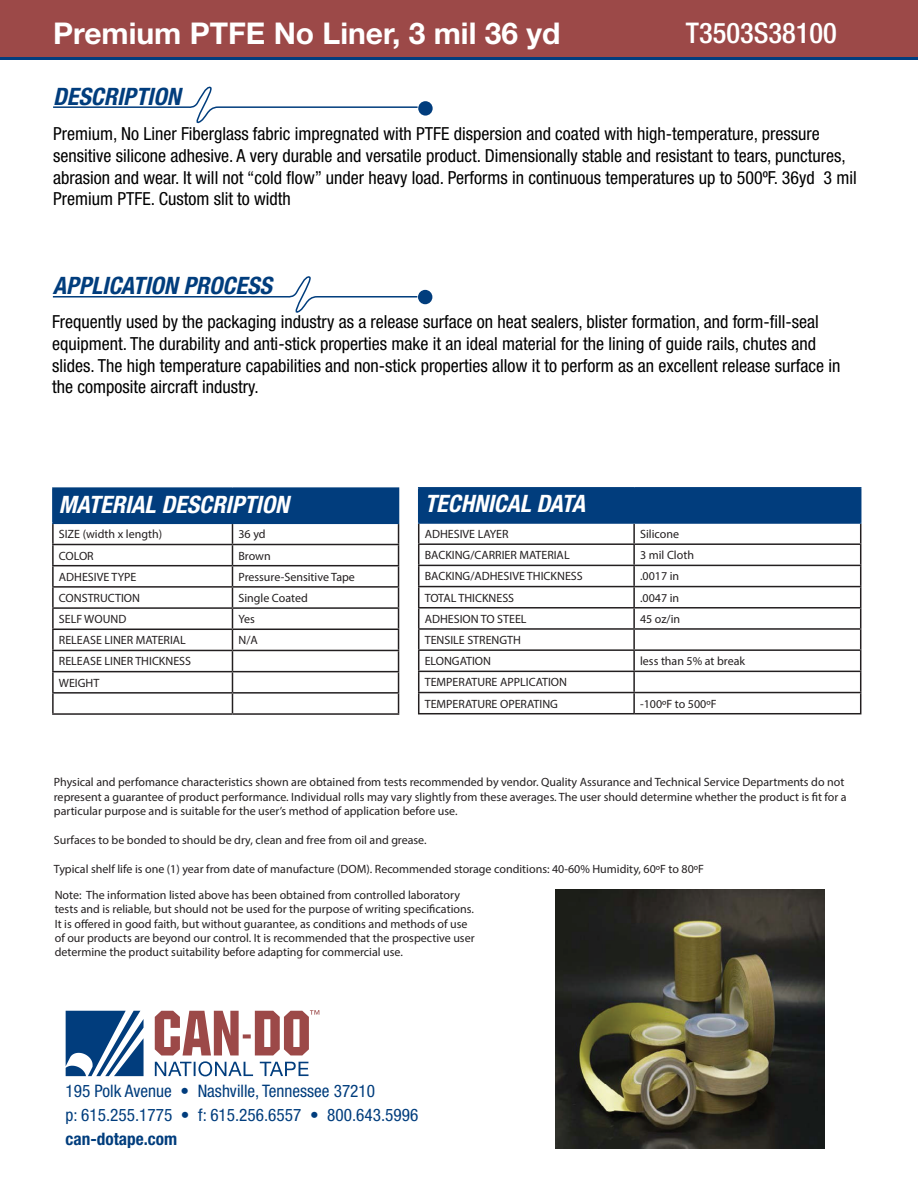
<style>
.page{position:relative;width:918px;height:1188px;background:#fff}
.page>*{position:absolute;margin:0;border:0;box-sizing:border-box;transform-origin:0 0}
.t1{font:700 30px "Helvetica Neue";color:#fff}
.t2{font:500 condensed 28.5px "Helvetica Neue";color:#fff}
.t3{font:italic 700 condensed 24px "Helvetica Neue";color:#fff}
.t4{font:italic 700 condensed 24px "Helvetica Neue";color:#013d7d}
.t5{font:condensed 18px/21.6px "Helvetica Neue";color:#000}
.t6{font:condensed 17.25px/24px "Helvetica Neue";color:#013d7d}
.t7{font:700 condensed 17.25px "Helvetica Neue";color:#013d7d}
.t8{font:12px/14.4px "Myriad Pro";color:#231f20}
</style>
<div class="page">
<svg style="left:66px;top:1011px;width:78px;height:65px"></svg>
<svg style="left:155px;top:1010px;width:164px;height:66px"></svg>
<svg style="left:0;top:56px;width:918px;height:4px;background:#27406f"></svg>
<div style="left:0;top:0;width:918px;height:56px;background:#9c4948"></div>
<svg style="left:53px;top:86px;width:366px;height:38px"></svg>
<svg style="left:52px;top:276px;width:367px;height:37px"></svg>
<div style="left:418px;top:101px;width:15px;height:15px;background:#013d7d;border-radius:50%"></div>
<div style="left:418px;top:290px;width:14px;height:14px;background:#013d7d;border-radius:50%"></div>
<svg style="left:418px;top:489px;width:443px;height:224px"></svg>
<hr style="left:418px;top:713px;width:216px;height:1px;background:#231f20">
<hr style="left:634px;top:713px;width:227px;height:1px;background:#231f20">
<hr style="left:418px;top:487px;width:216px;height:2px;background:#013d7d">
<hr style="left:418px;top:489px;width:1px;height:33px;background:#013d7d">
<hr style="left:634px;top:487px;width:227px;height:2px;background:#013d7d">
<hr style="left:633px;top:489px;width:2px;height:33px;background:#013d7d">
<hr style="left:860px;top:489px;width:1px;height:33px;background:#013d7d">
<hr style="left:418px;top:522px;width:216px;height:2px;background:#013d7d">
<hr style="left:634px;top:522px;width:227px;height:2px;background:#013d7d">
<div style="left:53px;top:488px;width:346px;height:35px;background:#013d7d"></div>
<hr style="left:52px;top:524px;width:2px;height:20px;background:#231f20">
<hr style="left:52px;top:544px;width:180px;height:1px;background:#231f20">
<hr style="left:52px;top:545px;width:2px;height:20px;background:#231f20">
<hr style="left:232px;top:544px;width:167px;height:1px;background:#231f20">
<hr style="left:52px;top:565px;width:180px;height:1px;background:#231f20">
<hr style="left:52px;top:566px;width:2px;height:20px;background:#231f20">
<hr style="left:232px;top:565px;width:167px;height:1px;background:#231f20">
<hr style="left:52px;top:586px;width:180px;height:2px;background:#231f20">
<svg style="left:52px;top:588px;width:2px;height:19px"></svg>
<hr style="left:232px;top:586px;width:167px;height:2px;background:#231f20">
<hr style="left:52px;top:607px;width:180px;height:2px;background:#231f20">
<hr style="left:52px;top:609px;width:2px;height:20px;background:#231f20">
<hr style="left:232px;top:607px;width:167px;height:2px;background:#231f20">
<hr style="left:52px;top:629px;width:180px;height:1px;background:#231f20">
<hr style="left:52px;top:630px;width:2px;height:20px;background:#231f20">
<hr style="left:232px;top:629px;width:167px;height:1px;background:#231f20">
<hr style="left:52px;top:650px;width:180px;height:1px;background:#231f20">
<hr style="left:52px;top:651px;width:2px;height:20px;background:#231f20">
<hr style="left:232px;top:650px;width:167px;height:1px;background:#231f20">
<hr style="left:52px;top:671px;width:180px;height:1px;background:#231f20">
<hr style="left:52px;top:672px;width:2px;height:20px;background:#231f20">
<hr style="left:232px;top:671px;width:167px;height:1px;background:#231f20">
<hr style="left:52px;top:692px;width:180px;height:2px;background:#231f20">
<svg style="left:52px;top:694px;width:2px;height:19px"></svg>
<hr style="left:232px;top:692px;width:167px;height:2px;background:#231f20">
<svg style="left:232px;top:524px;width:1px;height:189px"></svg>
<svg style="left:398px;top:524px;width:1px;height:189px"></svg>
<hr style="left:52px;top:713px;width:180px;height:2px;background:#231f20">
<hr style="left:232px;top:713px;width:167px;height:2px;background:#231f20">
<hr style="left:52px;top:487px;width:180px;height:2px;background:#013d7d">
<hr style="left:52px;top:489px;width:2px;height:34px;background:#013d7d">
<hr style="left:232px;top:487px;width:167px;height:2px;background:#013d7d">
<hr style="left:52px;top:523px;width:180px;height:1px;background:#013d7d">
<hr style="left:232px;top:523px;width:167px;height:1px;background:#013d7d">
<img style="left:555px;top:890px;width:270px;height:258px">
<h1 class="t1" style="left:53px;top:15px;width:509px">Premium PTFE No Liner, 3 mil 36 yd</h1>
<h2 class="t2" style="left:686px;top:16px;width:153px">T3503S38100</h2>
<h3 class="t4" style="left:53px;top:82px;width:129px">DESCRIPTION</h3>
<p class="t5" style="left:53px;top:123px;width:805px">Premium, No Liner Fiberglass fabric impregnated with PTFE dispersion and coated with high-temperature, pressure sensitive silicone adhesive. A very durable and versatile product. Dimensionally stable and resistant to tears, punctures, abrasion and wear. It will not “cold flow” under heavy load. Performs in continuous temperatures up to 500ºF. 36yd 3 mil Premium PTFE. Custom slit to width</p>
<h3 class="t4" style="left:53px;top:271px;width:221px">APPLICATION PROCESS</h3>
<p class="t5" style="left:52px;top:311px;width:790px">Frequently used by the packaging industry as a release surface on heat sealers, blister formation, and form-fill-seal equipment. The durability and anti-stick properties make it an ideal material for the lining of guide rails, chutes and slides. The high temperature capabilities and non-stick properties allow it to perform as an excellent release surface in the composite aircraft industry.</p>
<h3 class="t3" style="left:59px;top:490px;width:232px">MATERIAL DESCRIPTION</h3>
<p class="t8" style="left:59px;top:527px;width:105px">SIZE (width x length)</p>
<p class="t8" style="left:238px;top:527px;width:29px">36 yd</p>
<p class="t8" style="left:59px;top:548px;width:36px">COLOR</p>
<p class="t8" style="left:238px;top:548px;width:34px">Brown</p>
<p class="t8" style="left:59px;top:569px;width:79px">ADHESIVE TYPE</p>
<p class="t8" style="left:238px;top:569px;width:118px">Pressure-Sensitive Tape</p>
<p class="t8" style="left:59px;top:590px;width:83px">CONSTRUCTION</p>
<p class="t8" style="left:238px;top:590px;width:71px">Single Coated</p>
<p class="t8" style="left:59px;top:612px;width:69px">SELF WOUND</p>
<p class="t8" style="left:238px;top:612px;width:18px">Yes</p>
<p class="t8" style="left:59px;top:633px;width:129px">RELEASE LINER MATERIAL</p>
<p class="t8" style="left:238px;top:633px;width:21px">N/A</p>
<p class="t8" style="left:59px;top:651px;width:134px;line-height:21.1px">RELEASE LINER THICKNESS<br>WEIGHT</p>
<h3 class="t3" style="left:425px;top:489px;width:162px">TECHNICAL DATA</h3>
<p class="t8" style="left:425px;top:527px;width:85px">ADHESIVE LAYER</p>
<p class="t8" style="left:640px;top:527px;width:40px">Silicone</p>
<p class="t8" style="left:425px;top:548px;width:146px">BACKING/CARRIER MATERIAL</p>
<p class="t8" style="left:640px;top:548px;width:55px">3 mil Cloth</p>
<p class="t8" style="left:425px;top:569px;width:160px">BACKING/ADHESIVE THICKNESS</p>
<p class="t8" style="left:640px;top:569px;width:41px">.0017 in</p>
<p class="t8" style="left:425px;top:590px;width:91px">TOTAL THICKNESS</p>
<p class="t8" style="left:640px;top:590px;width:41px">.0047 in</p>
<p class="t8" style="left:425px;top:611px;width:103px">ADHESION TO STEEL</p>
<p class="t8" style="left:640px;top:611px;width:42px">45 oz/in</p>
<p class="t8" style="left:425px;top:629px;width:98px;line-height:21.1px">TENSILE STRENGTH<br>ELONGATION</p>
<p class="t8" style="left:640px;top:654px;width:107px">less than 5% at break</p>
<p class="t8" style="left:425px;top:672px;width:144px;line-height:21.1px">TEMPERATURE APPLICATION<br>TEMPERATURE OPERATING</p>
<p class="t8" style="left:640px;top:696px;width:78px">-100ºF to 500ºF</p>
<p class="t8" style="left:54px;top:775px;width:794px">Physical and perfomance characteristics shown are obtained from tests recommended by vendor. Quality Assurance and Technical Service Departments do not represent a guarantee of product performance. Individual rolls may vary slightly from these averages. The user should determine whether the product is fit for a particular purpose and is suitable for the user’s method of application before use.</p>
<p class="t8" style="left:54px;top:832px;width:374px">Surfaces to be bonded to should be dry, clean and free from oil and grease.</p>
<p class="t8" style="left:54px;top:861px;width:652px">Typical shelf life is one (1) year from date of manufacture (DOM). Recommended storage conditions: 40-60% Humidity, 60ºF to 80ºF</p>
<p class="t8" style="left:55px;top:887px;width:421px">Note: The information listed above has been obtained from controlled laboratory tests and is reliable, but should not be used for the purpose of writing specifications.<br>It is offered in good faith, but without guarantee, as conditions and methods of use of our products are beyond our control. It is recommended that the prospective user determine the product suitability before adapting for commercial use.</p>
<h3 class="t6" style="left:66px;top:1079px;width:354px">195 Polk Avenue • Nashville, Tennessee 37210<br>p: 615.255.1775 • f: 615.256.6557 • 800.643.5996</h3>
<h3 class="t7" style="left:66px;top:1129px;width:113px">can-dotape.com</h3>
</div>
